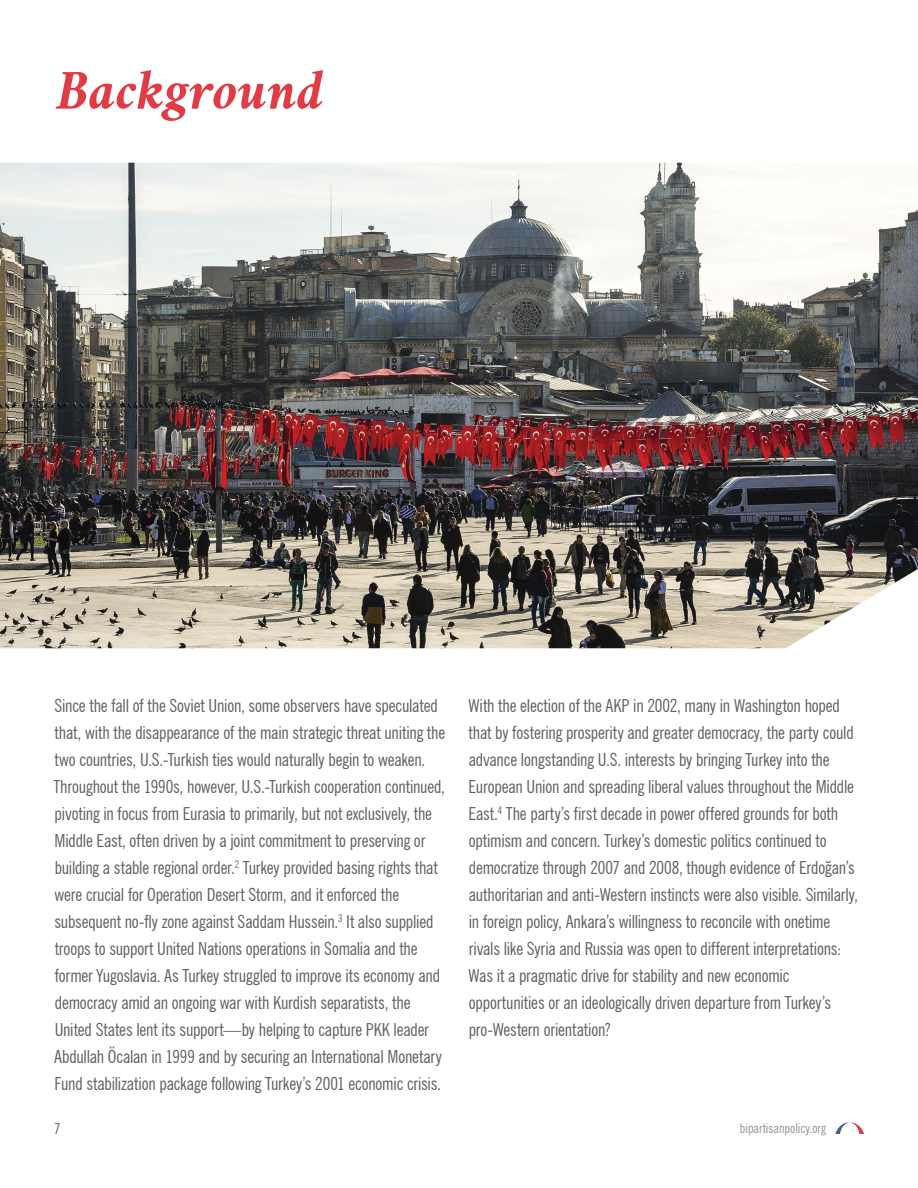
<style>
.page{position:relative;width:918px;height:1188px;background:#fff}
.page>*{position:absolute;margin:0;border:0;box-sizing:border-box;transform-origin:0 0}
.t1{font:italic 700 51px "Crimson Text";color:#e33b45}
.t2{font:condensed 18px/27px "News Gothic BT";letter-spacing:-.01em;color:#5f6062}
.t3{font:condensed 15px "News Gothic BT";color:#5f6062}
.t4{font:condensed 13.5px "News Gothic BT";color:#939598}
</style>
<div class="page">
<svg style="left:835px;top:1123px;width:29px;height:11px"></svg>
<img style="left:0;top:163px;width:918px;height:485px">
<h1 class="t1" style="left:56px;top:60px;width:269px">Background</h1>
<p class="t2" style="left:53px;top:692px;width:393px">Since the fall of the Soviet Union, some observers have speculated that, with the disappearance of the main strategic threat uniting the two countries, U.S.-Turkish ties would naturally begin to weaken.<br>Throughout the 1990s, however, U.S.-Turkish cooperation continued, pivoting in focus from Eurasia to primarily, but not exclusively, the Middle East, often driven by a joint commitment to preserving or building a stable regional order.<sup>2</sup> Turkey provided basing rights that were crucial for Operation Desert Storm, and it enforced the subsequent no-fly zone against Saddam Hussein.<sup>3</sup> It also supplied troops to support United Nations operations in Somalia and the former Yugoslavia. As Turkey struggled to improve its economy and democracy amid an ongoing war with Kurdish separatists, the United States lent its support—by helping to capture PKK leader Abdullah Öcalan in 1999 and by securing an International Monetary Fund stabilization package following Turkey’s 2001 economic crisis.</p>
<p class="t2" style="left:469px;top:692px;width:391px">With the election of the AKP in 2002, many in Washington hoped that by fostering prosperity and greater democracy, the party could advance longstanding U.S. interests by bringing Turkey into the European Union and spreading liberal values throughout the Middle East.<sup>4</sup> The party’s first decade in power offered grounds for both optimism and concern. Turkey’s domestic politics continued to democratize through 2007 and 2008, though evidence of Erdoğan’s authoritarian and anti-Western instincts were also visible. Similarly, in foreign policy, Ankara’s willingness to reconcile with onetime rivals like Syria and Russia was open to different interpretations:<br>Was it a pragmatic drive for stability and new economic opportunities or an ideologically driven departure from Turkey’s pro-Western orientation?</p>
<p class="t3" style="left:54px;top:1120px;width:8px">7</p>
<p class="t4" style="left:740px;top:1120px;width:88px">bipartisanpolicy.org</p>
</div>
